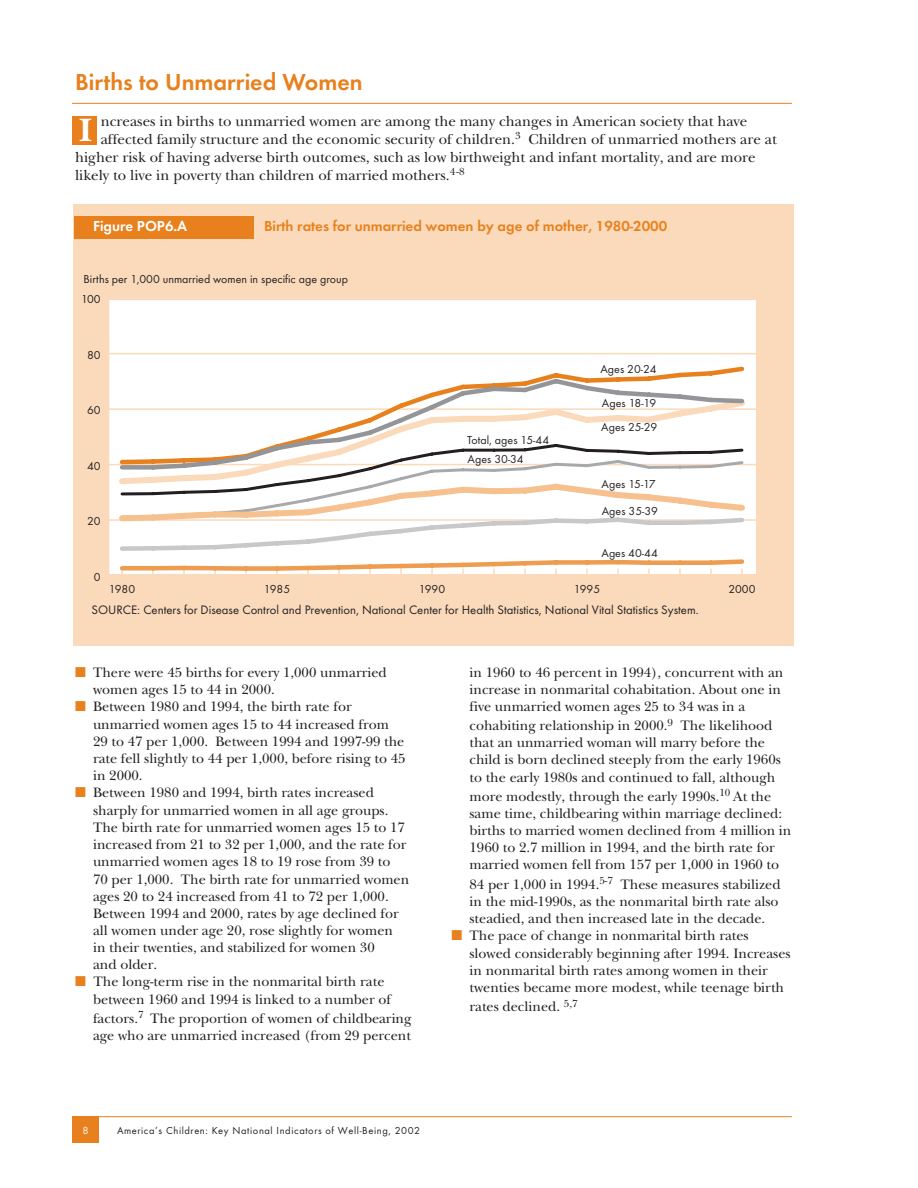
<style>
.page{position:relative;width:918px;height:1188px;background:#fff}
.page>*{position:absolute;margin:0;border:0;box-sizing:border-box;transform-origin:0 0}
.t1{font:700 33.75px "New Baskerville";color:#fff}
.t2{font:600 24px "Futura T";color:#e8811d}
.t3{font:15px "New Baskerville";color:#231f20}
.t4{font:600 15px "Futura T";color:#e8811d}
.t5{font:600 15px "Futura T";color:#fff}
.t6{font:14.25px/17.1px "New Baskerville";color:#231f20}
.t7{font:12.75px "Futura T";color:#231f20}
.t8{font:12px "Futura T";color:#231f20}
.t9{font:10.8px "Futura T";color:#fff}
.t10{font:10.5px "Futura T";letter-spacing:.055em;color:#231f20}
.s1{color:#e8811d}
</style>
<div class="page">
<div style="left:72px;top:1116px;width:27px;height:27px;background:#e8811d"></div>
<hr style="left:72px;top:1116px;width:720px;height:1px;background:#e8811d">
<hr style="left:72px;top:103px;width:720px;height:1px;background:#e8811d">
<div style="left:74px;top:205px;width:720px;height:441px;background:#fadabb"></div>
<div style="left:109px;top:300px;width:647px;height:274px;background:#fff"></div>
<hr style="left:108px;top:519px;width:651px;height:2px;background:#fadabb">
<hr style="left:107px;top:464px;width:650px;height:1px;background:#fadabb">
<hr style="left:107px;top:408px;width:650px;height:2px;background:#fadabb">
<hr style="left:107px;top:353px;width:650px;height:1px;background:#fadabb">
<div style="left:117px;top:364px;width:630px;height:78px;background:#fff"></div>
<svg style="left:118px;top:376px;width:629px;height:66px;background:#f8f1eb"></svg>
<svg style="left:116px;top:442px;width:633px;height:131px;background:#f3ece6"></svg>
<div style="left:74px;top:216px;width:180px;height:22px;background:#e8811d"></div>
<div style="left:72px;top:117px;width:25px;height:28px;background:#e8811d"></div>
<h2 class="t2" style="left:75px;top:72px;width:289px">Births to Unmarried Women</h2>
<h1 class="t1" style="left:79px;top:119px;width:14px">I</h1>
<p class="t3" style="left:101px;top:116px;width:648px">ncreases in births to unmarried women are among the many changes in American society that have</p>
<p class="t3" style="left:101px;top:134px;width:678px">affected family structure and the economic security of children.<sup>3</sup> Children of unmarried mothers are at</p>
<p class="t3" style="left:75px;top:152px;width:682px">higher risk of having adverse birth outcomes, such as low birthweight and infant mortality, and are more</p>
<p class="t3" style="left:75px;top:170px;width:391px">likely to live in poverty than children of married mothers.<sup>4-8</sup></p>
<p class="t5" style="left:93px;top:220px;width:96px">Figure POP6.A</p>
<p class="t4" style="left:264px;top:220px;width:405px">Birth rates for unmarried women by age of mother, 1980-2000</p>
<p class="t8" style="left:84px;top:274px;width:266px">Births per 1,000 unmarried women in specific age group</p>
<p class="t8" style="left:81px;top:295px;width:21px">100</p>
<p class="t8" style="left:87px;top:350px;width:15px">80</p>
<p class="t8" style="left:87px;top:406px;width:15px">60</p>
<p class="t8" style="left:87px;top:461px;width:15px">40</p>
<p class="t8" style="left:87px;top:516px;width:15px">20</p>
<p class="t8" style="left:94px;top:572px;width:8px">0</p>
<p class="t8" style="left:601px;top:364px;width:57px">Ages 20-24</p>
<p class="t8" style="left:467px;top:436px;width:84px">Total, ages 15-44</p>
<p class="t8" style="left:468px;top:454px;width:57px">Ages 30-34</p>
<p class="t8" style="left:602px;top:398px;width:56px">Ages 18-19</p>
<p class="t8" style="left:601px;top:423px;width:58px">Ages 25-29</p>
<p class="t8" style="left:602px;top:479px;width:56px">Ages 15-17</p>
<p class="t8" style="left:602px;top:506px;width:58px">Ages 35-39</p>
<p class="t8" style="left:602px;top:549px;width:58px">Ages 40-44</p>
<p class="t8" style="left:109px;top:585px;width:28px">1980</p>
<p class="t8" style="left:264px;top:585px;width:28px">1985</p>
<p class="t8" style="left:419px;top:585px;width:28px">1990</p>
<p class="t8" style="left:574px;top:585px;width:28px">1995</p>
<p class="t8" style="left:728px;top:585px;width:29px">2000</p>
<p class="t7" style="left:92px;top:605px;width:609px">SOURCE: Centers for Disease Control and Prevention, National Center for Health Statistics, National Vital Statistics System.</p>
<p class="t6" style="left:93px;top:665px;width:295px;line-height:17.7px;text-indent:-18px"><span class="s1">■</span> There were 45 births for every 1,000 unmarried women ages 15 to 44 in 2000.</p>
<p class="t6" style="left:93px;top:700px;width:314px;text-indent:-18px"><span class="s1">■</span> Between 1980 and 1994, the birth rate for unmarried women ages 15 to 44 increased from 29 to 47 per 1,000. Between 1994 and 1997-99 the rate fell slightly to 44 per 1,000, before rising to 45 in 2000.</p>
<p class="t6" style="left:93px;top:786px;width:318px;text-indent:-18px"><span class="s1">■</span> Between 1980 and 1994, birth rates increased sharply for unmarried women in all age groups.<br>The birth rate for unmarried women ages 15 to 17 increased from 21 to 32 per 1,000, and the rate for unmarried women ages 18 to 19 rose from 39 to<br>70 per 1,000. The birth rate for unmarried women ages 20 to 24 increased from 41 to 72 per 1,000.<br>Between 1994 and 2000, rates by age declined for all women under age 20, rose slightly for women<br>in their twenties, and stabilized for women 30<br>and older.</p>
<p class="t6" style="left:93px;top:974px;width:299px;line-height:17.7px;text-indent:-18px"><span class="s1">■</span> The long-term rise in the nonmarital birth rate between 1960 and 1994 is linked to a number of</p>
<p class="t6" style="left:93px;top:1012px;width:320px">factors.<sup>7</sup> The proportion of women of childbearing age who are unmarried increased (from 29 percent</p>
<p class="t6" style="left:470px;top:665px;width:315px">in 1960 to 46 percent in 1994), concurrent with an increase in nonmarital cohabitation. About one in five unmarried women ages 25 to 34 was in a</p>
<p class="t6" style="left:470px;top:719px;width:313px">cohabiting relationship in 2000.<sup>9</sup> The likelihood that an unmarried woman will marry before the child is born declined steeply from the early 1960s to the early 1980s and continued to fall, although</p>
<p class="t6" style="left:470px;top:790px;width:323px">more modestly, through the early 1990s.<sup>10</sup> At the same time, childbearing within marriage declined: births to married women declined from 4 million in 1960 to 2.7 million in 1994, and the birth rate for married women fell from 157 per 1,000 in 1960 to</p>
<p class="t6" style="left:470px;top:877px;width:313px">84 per 1,000 in 1994.<sup>5-7</sup> These measures stabilized in the mid-1990s, as the nonmarital birth rate also steadied, and then increased late in the decade.</p>
<p class="t6" style="left:470px;top:928px;width:323px;text-indent:-18px"><span class="s1">■</span> The pace of change in nonmarital birth rates slowed considerably beginning after 1994. Increases in nonmarital birth rates among women in their twenties became more modest, while teenage birth</p>
<p class="t6" style="left:470px;top:1000px;width:110px">rates declined. <sup>5,7</sup></p>
<p class="t9" style="left:82px;top:1126px;width:8px">8</p>
<p class="t10" style="left:117px;top:1126px;width:305px">America’s Children: Key National Indicators of Well-Being, 2002</p>
</div>
